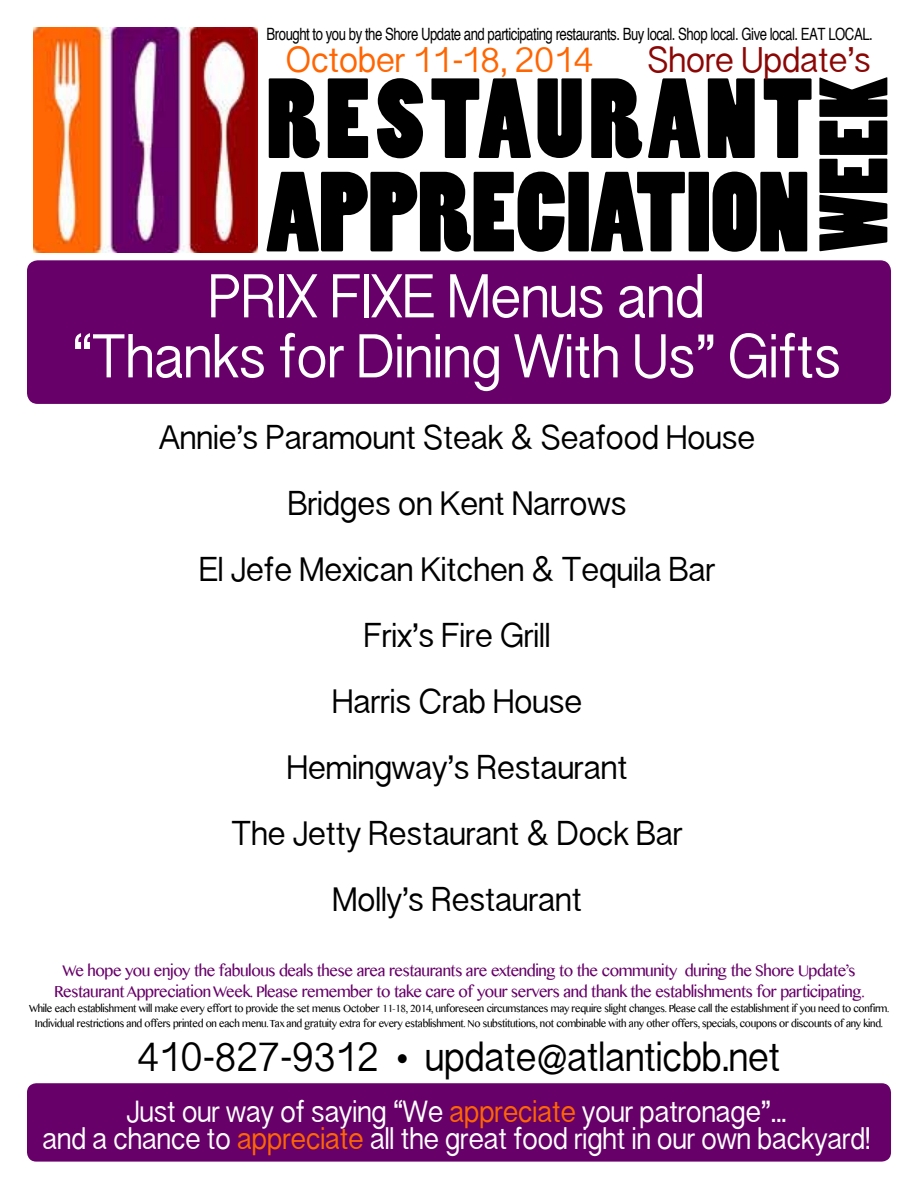
<style>
.page{position:relative;width:918px;height:1188px;background:#fff}
.page>*{position:absolute;margin:0;border:0;box-sizing:border-box;transform-origin:0 0}
.t1{font:106.2px/93.4px "Poplar";color:#000}
.t2{font:90.6px "Poplar";color:#000}
.t3{font:700 57px/60px "Sinhala Sangam MN";letter-spacing:-.02em;color:#fff;text-align:center;scale:.95 1}
.t4{font:700 38.55px "Sinhala Sangam MN";letter-spacing:-.02em;color:#000;scale:.95 1}
.t5{font:33.15px "Sinhala Sangam MN";letter-spacing:-.02em;color:#ff6501}
.t6{font:33.15px "Sinhala Sangam MN";letter-spacing:-.02em;color:#8b0705}
.t7{font:700 31.5px/66px "Sinhala Sangam MN";letter-spacing:-.02em;color:#000;text-align:center}
.t8{font:28.5px/27px "Sinhala Sangam MN";letter-spacing:-.02em;color:#fff;text-align:center;scale:.95 1}
.t9{font:22.5px/21px "Sinhala MN";letter-spacing:-.02em;color:#670069;text-align:center;scale:.95 1}
.t10{font:condensed 16.95px "Helvetica";letter-spacing:-.03em;color:#000;scale:.95 1}
.t11{font:15px/15px "Sinhala MN";letter-spacing:-.02em;color:#000;text-align:center;scale:.92 1}
.s1{color:#ff6501}
</style>
<div class="page">
<img style="left:33px;top:28px;width:225px;height:224px">
<div style="left:27px;top:1083px;width:864px;height:79px;background:#670069;border-radius:9px"></div>
<div style="left:27px;top:260px;width:864px;height:144px;background:#670069;border-radius:11px"></div>
<p class="t10" style="left:267px;top:23px;width:640px">Brought to you by the Shore Update and participating restaurants. Buy local. Shop local. Give local. EAT LOCAL.</p>
<h3 class="t5" style="left:285px;top:35px;width:310px">October 11-18, 2014</h3>
<h3 class="t6" style="left:647px;top:35px;width:225px">Shore Update’s</h3>
<h1 class="t1" style="left:267px;top:73px;width:548px">RESTAURANT<br>APPRECIATION</h1>
<h2 class="t2" style="left:804px;top:251px;width:176px;rotate:-90deg">WEEK</h2>
<h3 class="t3" style="left:71px;top:265px;width:812px">PRIX FIXE Menus and<br>“Thanks for Dining With Us” Gifts</h3>
<h3 class="t7" style="left:159px;top:403px;width:598px">Annie’s Paramount Steak &amp; Seafood House<br>Bridges on Kent Narrows<br>El Jefe Mexican Kitchen &amp; Tequila Bar<br>Frix’s Fire Grill<br>Harris Crab House<br>Hemingway’s Restaurant<br>The Jetty Restaurant &amp; Dock Bar<br>Molly’s Restaurant</h3>
<p class="t9" style="left:54px;top:960px;width:855px">We hope you enjoy the fabulous deals these area restaurants are extending to the community during the Shore Update’s<br>Restaurant Appreciation Week. Please remember to take care of your servers and thank the establishments for participating.</p>
<p class="t11" style="left:29px;top:1001px;width:937px">While each establishment will make every effort to provide the set menus October 11-18, 2014, unforeseen circumstances may require slight changes. Please call the establishment if you need to confirm.<br>Individual restrictions and offers printed on each menu. Tax and gratuity extra for every establishment. No substitutions, not combinable with any other offers, specials, coupons or discounts of any kind.</p>
<h3 class="t4" style="left:137px;top:1027px;width:679px">410-827-9312 • update@atlanticbb.net</h3>
<h3 class="t8" style="left:42px;top:1097px;width:873px">Just our way of saying “We <span class="s1">appreciate</span> your patronage”...<br>and a chance to <span class="s1">appreciate</span> all the great food right in our own backyard!</h3>
</div>
